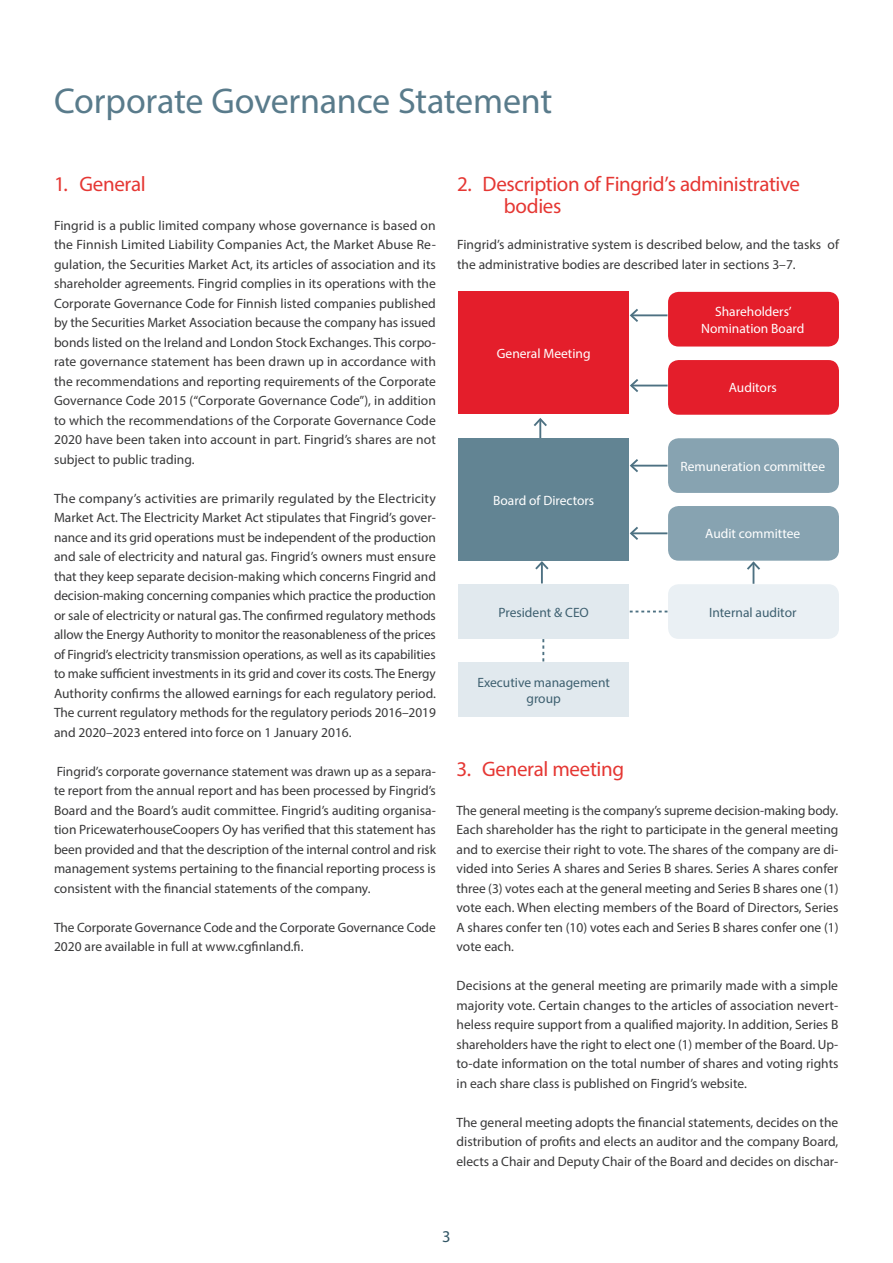
<style>
.page{position:relative;width:893px;height:1263px;background:#fff}
.page>*{position:absolute;margin:0;border:0;box-sizing:border-box;transform-origin:0 0}
.t1{font:36px "Myriad Pro";letter-spacing:-.005em;color:#597b8b}
.t2{font:21px/22.5px "Myriad Pro";letter-spacing:-.015em;color:#e53733}
.t3{font:16.5px "Myriad Pro";color:#315564}
.t4{font:13.5px/19.5px "Myriad Pro";color:#383839;text-align:justify}
.Taulukko_leipis{font:13.5px "Myriad Pro";color:#fff}
.Taulukko_leipis-2{font:13.5px "Myriad Pro";color:#3e6070}
</style>
<div class="page">
<hr style="left:539px;top:419px;width:2px;height:21px;background:#4d7182">
<svg style="left:533px;top:418px;width:14px;height:10px"></svg>
<hr style="left:541px;top:562px;width:2px;height:21px;background:#4d7182">
<svg style="left:535px;top:561px;width:14px;height:10px"></svg>
<svg style="left:542px;top:639px;width:2px;height:22px"></svg>
<div style="left:458px;top:291px;width:171px;height:123px;background:#e41e2b"></div>
<div style="left:458px;top:584px;width:171px;height:55px;background:#e1e9ee"></div>
<div style="left:458px;top:662px;width:171px;height:55px;background:#e1e9ee"></div>
<div style="left:458px;top:438px;width:171px;height:123px;background:#628493"></div>
<div style="left:668px;top:360px;width:171px;height:55px;background:#e41e2b;border-radius:11px"></div>
<div style="left:668px;top:438px;width:171px;height:55px;background:#87a3b1;border-radius:11px"></div>
<div style="left:668px;top:506px;width:171px;height:55px;background:#87a3b1;border-radius:11px"></div>
<div style="left:668px;top:584px;width:171px;height:55px;background:#eaf0f4;border-radius:11px"></div>
<hr style="left:631px;top:465px;width:36px;height:2px;background:#4d7182">
<svg style="left:629px;top:459px;width:11px;height:14px"></svg>
<hr style="left:631px;top:532px;width:36px;height:2px;background:#4d7182">
<svg style="left:629px;top:526px;width:11px;height:14px"></svg>
<svg style="left:630px;top:611px;width:37px;height:1px"></svg>
<svg style="left:745px;top:560px;width:17px;height:24px"></svg>
<div style="left:668px;top:292px;width:171px;height:54px;background:#e41e2b;border-radius:11px"></div>
<hr style="left:631px;top:314px;width:36px;height:2px;background:#4d7182">
<svg style="left:629px;top:308px;width:11px;height:14px"></svg>
<hr style="left:631px;top:385px;width:37px;height:1px;background:#4d7182">
<svg style="left:630px;top:379px;width:10px;height:13px"></svg>
<p class="t1" style="left:54px;top:78px;width:500px">Corporate Governance Statement</p>
<p class="t2" style="left:54px;top:172px;width:93px">1. General</p>
<p class="t4" style="left:54px;top:215px;width:383px">Fingrid is a public limited company whose governance is based on the Finnish Limited Liability Companies Act, the Market Abuse Re&shy;gulation, the Securities Market Act, its articles of association and its shareholder agreements. Fingrid complies in its operations with the Corporate Governance Code for Finnish listed companies published by the Securities Market Association because the company has issued bonds listed on the Ireland and London Stock Exchanges. This corpo&shy;rate governance statement has been drawn up in accordance with the recommendations and reporting requirements of the Corporate Governance Code 2015 (“Corporate Governance Code”), in addition to which the recommendations of the Corporate Governance Code 2020 have been taken into account in part. Fingrid’s shares are not subject to public trading.</p>
<p class="t4" style="left:54px;top:488px;width:384px">The company’s activities are primarily regulated by the Electricity Market Act. The Electricity Market Act stipulates that Fingrid’s gover&shy;nance and its grid operations must be independent of the production and sale of electricity and natural gas. Fingrid’s owners must ensure that they keep separate decision-making which concerns Fingrid and decision-making concerning companies which practice the production or sale of electricity or natural gas. The confirmed regulatory methods allow the Energy Authority to monitor the reasonableness of the prices of Fingrid’s electricity transmission operations, as well as its capabilities to make sufficient investments in its grid and cover its costs. The Energy Authority confirms the allowed earnings for each regulatory period.<br>The current regulatory methods for the regulatory periods 2016–2019 and 2020–2023 entered into force on 1 January 2016.</p>
<p class="t4" style="left:54px;top:761px;width:383px">Fingrid’s corporate governance statement was drawn up as a separa&shy;te report from the annual report and has been processed by Fingrid’s Board and the Board’s audit committee. Fingrid’s auditing organisa&shy;tion PricewaterhouseCoopers Oy has verified that this statement has been provided and that the description of the internal control and risk management systems pertaining to the financial reporting process is consistent with the financial statements of the company.</p>
<p class="t4" style="left:54px;top:917px;width:383px">The Corporate Governance Code and the Corporate Governance Code<br>2020 are available in full at www.cgfinland.fi.</p>
<p class="t2" style="left:504px;top:172px;width:298px;text-indent:-47px">2. Description of Fingrid’s administrative bodies</p>
<p class="t4" style="left:457px;top:235px;width:383px">Fingrid’s administrative system is described below, and the tasks of the administrative bodies are described later in sections 3–7.</p>
<p class="Taulukko_leipis" style="left:497px;top:345px;width:95px">General Meeting</p>
<p class="Taulukko_leipis" style="left:493px;top:492px;width:103px">Board of Directors</p>
<p class="Taulukko_leipis-2" style="left:498px;top:604px;width:92px">President &amp; CEO</p>
<p class="Taulukko_leipis-2" style="left:477px;top:674px;width:134px">Executive management</p>
<p class="Taulukko_leipis-2" style="left:527px;top:690px;width:36px">group</p>
<p class="Taulukko_leipis" style="left:715px;top:303px;width:78px">Shareholders’</p>
<p class="Taulukko_leipis" style="left:701px;top:320px;width:105px">Nomination Board</p>
<p class="Taulukko_leipis" style="left:729px;top:380px;width:49px">Auditors</p>
<p class="Taulukko_leipis" style="left:680px;top:458px;width:146px">Remuneration committee</p>
<p class="Taulukko_leipis" style="left:705px;top:525px;width:97px">Audit committee</p>
<p class="Taulukko_leipis-2" style="left:709px;top:604px;width:89px">Internal auditor</p>
<p class="t2" style="left:457px;top:757px;width:169px">3. General meeting</p>
<p class="t4" style="left:457px;top:800px;width:384px">The general meeting is the company’s supreme decision-making body.<br>Each shareholder has the right to participate in the general meeting and to exercise their right to vote. The shares of the company are di&shy;vided into Series A shares and Series B shares. Series A shares confer three (3) votes each at the general meeting and Series B shares one (1) vote each. When electing members of the Board of Directors, Series A shares confer ten (10) votes each and Series B shares confer one (1) vote each.</p>
<p class="t4" style="left:457px;top:976px;width:383px">Decisions at the general meeting are primarily made with a simple majority vote. Certain changes to the articles of association nevert&shy;heless require support from a qualified majority. In addition, Series B shareholders have the right to elect one (1) member of the Board. Up&shy;to-date information on the total number of shares and voting rights in each share class is published on Fingrid’s website.</p>
<p class="t4" style="left:457px;top:1112px;width:383px">The general meeting adopts the financial statements, decides on the distribution of profits and elects an auditor and the company Board, elects a Chair and Deputy Chair of the Board and decides on dischar-</p>
<p class="t3" style="left:442px;top:1226px;width:10px">3</p>
</div>
